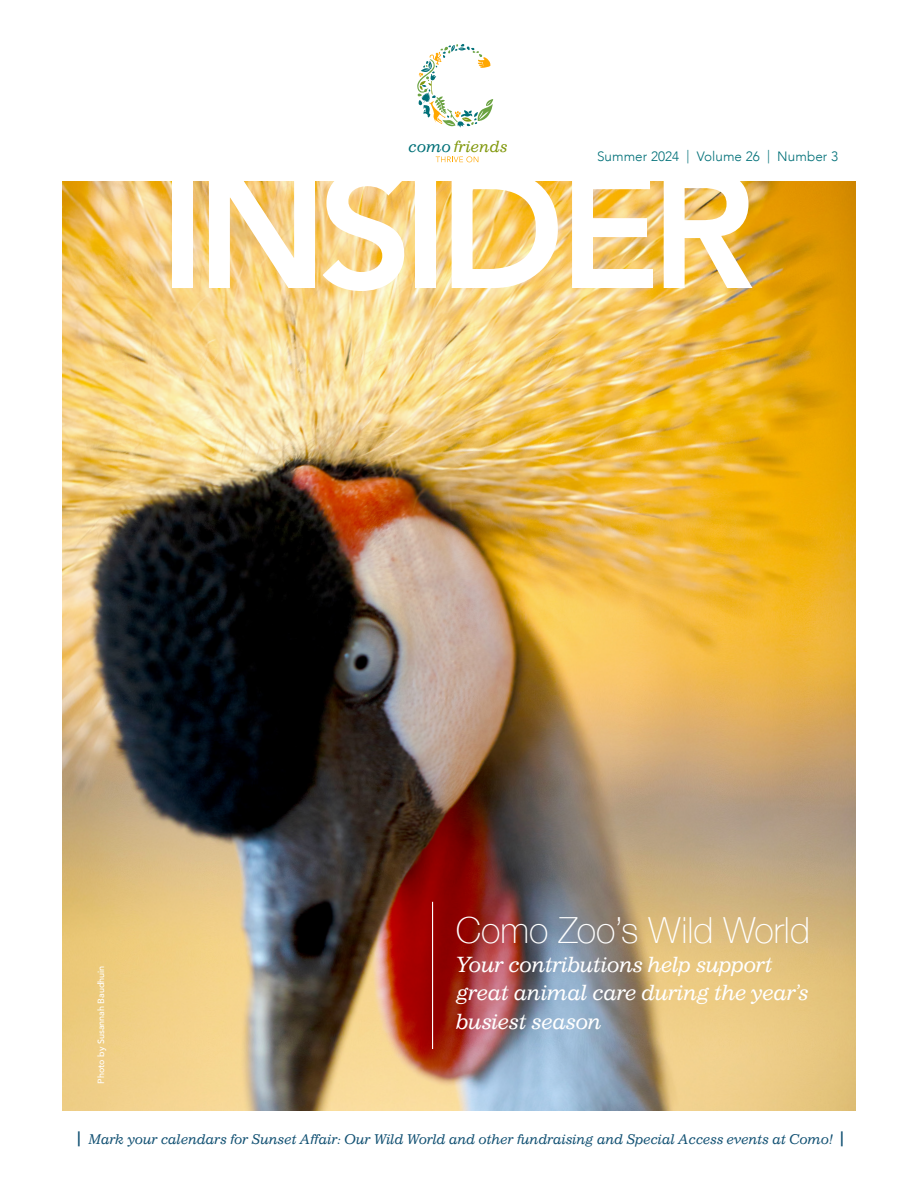
<style>
.page{position:relative;width:918px;height:1188px;background:#fff}
.page>*{position:absolute;margin:0;border:0;box-sizing:border-box;transform-origin:0 0}
.t1{font:800 166.35px "Avenir LT Std";letter-spacing:-.06em;color:#fff}
.t2{font:100 36px "Helvetica Neue";color:#fff}
.t3{font:italic 21px/28.5px "Impressum Std";letter-spacing:-.03em;color:#fff}
.t4{font:italic 15.45px "Impressum Std";color:#81980d}
.t5{font:italic 13.5px "Impressum Std";letter-spacing:-.02em;color:#125173}
.t6{font:300 13.5px "Avenir";letter-spacing:.005em;color:#007078}
.t7{font:500 9px "Avenir";color:#fff}
.s1{color:#007078}
.s2{font-family:"Avenir";font-weight:500;font-style:normal;font-size:19.5px}
</style>
<div class="page">
<img style="left:63px;top:182px;width:792px;height:928px">
<hr style="left:432px;top:902px;width:1px;height:147px;background:#fff">
<svg style="left:417px;top:44px;width:76px;height:84px"></svg>
<svg style="left:436px;top:156px;width:42px;height:6px"></svg>
<p class="t4" style="left:408px;top:137px;width:101px"><span class="s1">como</span> friends</p>
<p class="t6" style="left:597px;top:149px;width:243px">Summer 2024 | Volume 26 | Number 3</p>
<p class="t1" style="left:160px;top:132px;width:597px">INSIDER</p>
<p class="t7" style="left:93px;top:1084px;width:120px;rotate:-90deg">Photo by Susannah Baudhuin</p>
<p class="t2" style="left:456px;top:903px;width:356px">Como Zoo’s Wild World</p>
<p class="t3" style="left:456px;top:949px;width:354px">Your contributions help support great animal care during the year’s busiest season</p>
<p class="t5" style="left:77px;top:1131px;width:769px"><span class="s2">|</span> Mark your calendars for Sunset Affair: Our Wild World and other fundraising and Special Access events at Como! <span class="s2">|</span></p>
</div>
